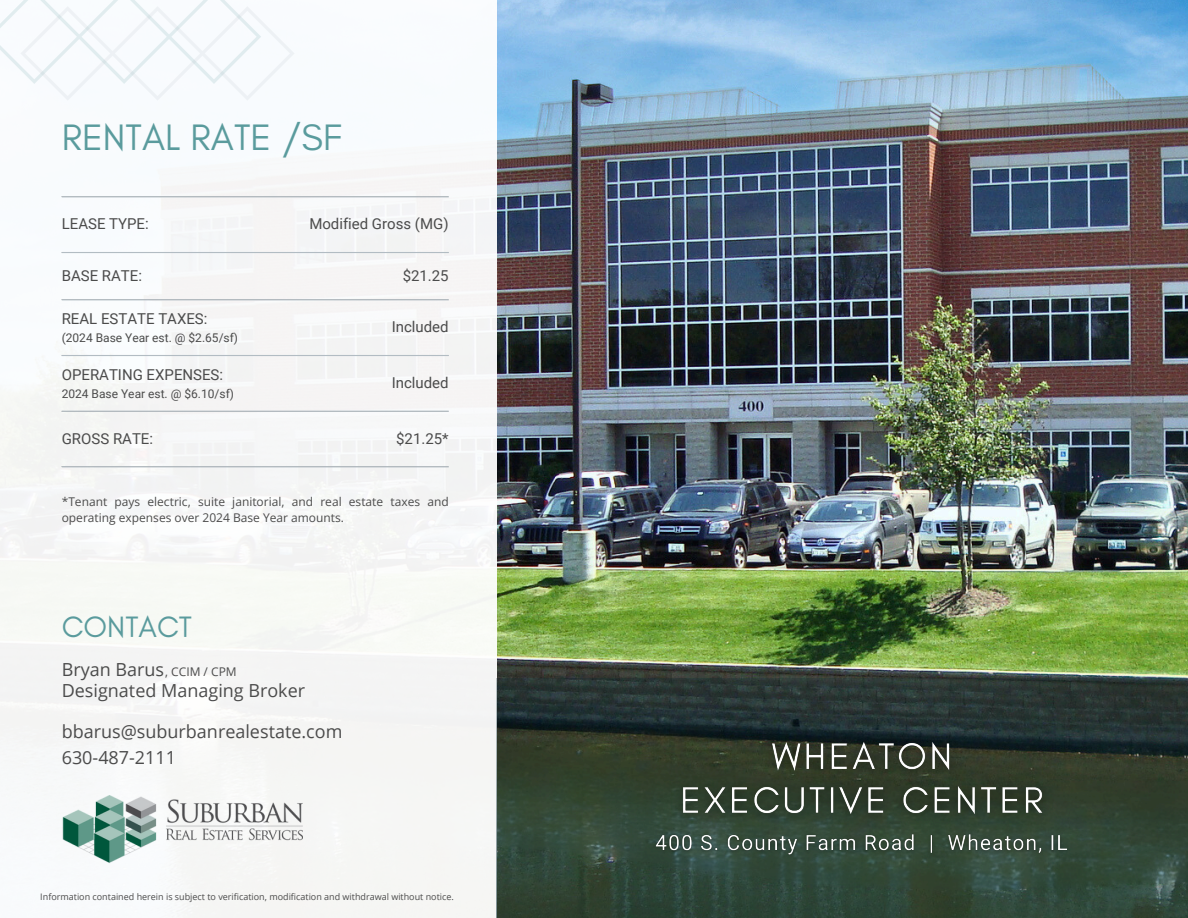
<style>
.page{position:relative;width:1188px;height:918px;background:#fff}
.page>*{position:absolute;margin:0;border:0;box-sizing:border-box;transform-origin:0 0}
.t1{font:37.5px "Glacial Indifference";color:#5a9b9d}
.t2{font:30px "Glacial Indifference";color:#5a9b9d}
.t3{font:18px/25.8px "Open Sans";color:#4b4b4b}
.t4{font:15px "Roboto";color:#4b4b4b}
.t5{font:12px/16px "Open Sans";color:#4b4b4b}
.t6{font:12px "Roboto";color:#4b4b4b}
.t7{font:9px "Open Sans";color:#4b4b4b}
</style>
<div class="page">
<img style="left:496px;top:0;width:692px;height:678px">
<div style="left:0;top:0;width:496px;height:918px;background:#f6f7f6"></div>
<hr style="left:62px;top:196px;width:387px;height:1px;background:#b2bcc3">
<hr style="left:62px;top:252px;width:387px;height:1px;background:#b2bcc3">
<hr style="left:62px;top:299px;width:387px;height:1px;background:#b2bcc3">
<hr style="left:62px;top:355px;width:387px;height:1px;background:#b2bcc3">
<hr style="left:62px;top:411px;width:387px;height:1px;background:#b2bcc3">
<hr style="left:62px;top:466px;width:387px;height:1px;background:#b2bcc3">
<img style="left:62px;top:795px;width:241px;height:68px">
<svg style="left:0;top:0;width:261px;height:84px"></svg>
<svg style="left:496px;top:678px;width:692px;height:240px;background:#2e3f34"></svg>
<img style="left:664px;top:725px;width:396px;height:103px">
<img style="left:649px;top:828px;width:426px;height:34px">
<h2 class="t1" style="left:62px;top:115px;width:282px">RENTAL RATE /SF</h2>
<p class="t4" style="left:62px;top:216px;width:89px">LEASE TYPE:</p>
<p class="t4" style="left:309px;top:216px;width:141px">Modified Gross (MG)</p>
<h1 class="t4" style="left:62px;top:267px;width:82px">BASE RATE:</h1>
<p class="t4" style="left:403px;top:267px;width:48px">$21.25</p>
<p class="t4" style="left:62px;top:310px;width:147px">REAL ESTATE TAXES:</p>
<p class="t6" style="left:62px;top:331px;width:178px">(2024 Base Year est. @ $2.65/sf)</p>
<p class="t4" style="left:392px;top:319px;width:58px">Included</p>
<p class="t4" style="left:62px;top:366px;width:163px">OPERATING EXPENSES:</p>
<p class="t6" style="left:62px;top:387px;width:174px">2024 Base Year est. @ $6.10/sf)</p>
<p class="t4" style="left:392px;top:374px;width:58px">Included</p>
<p class="t4" style="left:62px;top:430px;width:93px">GROSS RATE:</p>
<p class="t4" style="left:396px;top:430px;width:54px">$21.25*</p>
<h5 class="t5" style="left:62px;top:493px;width:388px">*Tenant pays electric, suite janitorial, and real estate taxes and operating expenses over 2024 Base Year amounts.</h5>
<h6 class="t2" style="left:62px;top:608px;width:132px">CONTACT</h6>
<p class="t3" style="left:62px;top:658px;width:245px;line-height:21.3px">Bryan Barus<br>Designated Managing Broker</p>
<h4 class="t5" style="left:165px;top:663px;width:73px">, CCIM / CPM</h4>
<p class="t3" style="left:62px;top:718px;width:282px">bbarus@suburbanrealestate.com<br>630-487-2111</p>
<p class="t7" style="left:40px;top:890px;width:415px">Information contained herein is subject to verification, modification and withdrawal without notice.</p>
</div>
